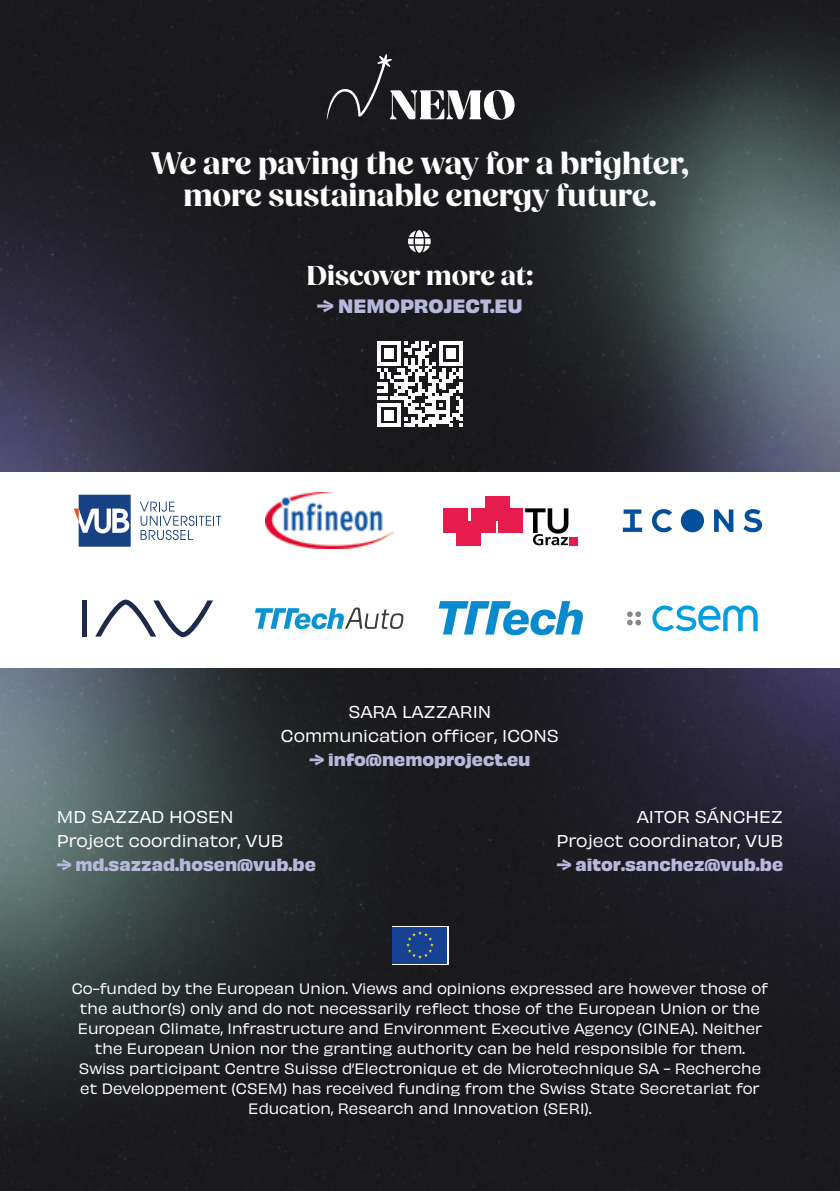
<style>
.page{position:relative;width:840px;height:1191px;background:#fff}
.page>*{position:absolute;margin:0;border:0;box-sizing:border-box;transform-origin:0 0}
.t1{font:700 32px/32px "Fields Display";color:#fff;text-align:center}
.t2{font:700 28px "Fields Display";color:#fff}
.t3{font:700 18px "Obviously";color:#b8b7dc}
.t4{font:16px/24px "Obviously";color:#fff}
.t5{font:700 16px "Obviously";color:#b8b7dc}
.t6{font:14px/20px "Obviously";color:#fff;text-align:center}
</style>
<div class="page">
<img style="left:0;top:0;width:839px;height:1191px">
<svg style="left:326px;top:54px;width:188px;height:66px;background:#424245"></svg>
<svg style="left:391px;top:925px;width:57px;height:39px"></svg>
<div style="left:392px;top:926px;width:55px;height:37px;background:#164194"></div>
<svg style="left:406px;top:931px;width:27px;height:27px"></svg>
<svg style="left:377px;top:341px;width:85px;height:86px"></svg>
<svg style="left:408px;top:230px;width:22px;height:23px"></svg>
<div style="left:0;top:472px;width:839px;height:195px;background:#fff"></div>
<svg style="left:438px;top:601px;width:144px;height:34px"></svg>
<svg style="left:652px;top:605px;width:105px;height:26px"></svg>
<svg style="left:627px;top:611px;width:13px;height:14px"></svg>
<div style="left:82px;top:600px;width:5px;height:36px;background:#1f284d"></div>
<svg style="left:95px;top:599px;width:118px;height:38px"></svg>
<svg style="left:622px;top:509px;width:139px;height:23px"></svg>
<img style="left:265px;top:493px;width:128px;height:56px">
<svg style="left:255px;top:607px;width:149px;height:22px"></svg>
<div style="left:443px;top:508px;width:25px;height:25px;background:#e61d4c"></div>
<div style="left:470px;top:508px;width:25px;height:25px;background:#e61d4c"></div>
<div style="left:497px;top:508px;width:25px;height:25px;background:#e61d4c"></div>
<div style="left:455px;top:521px;width:25px;height:24px;background:#e61d4c"></div>
<div style="left:485px;top:496px;width:25px;height:25px;background:#e61d4c"></div>
<svg style="left:525px;top:508px;width:43px;height:37px"></svg>
<div style="left:569px;top:537px;width:8px;height:8px;background:#e61d4c"></div>
<svg style="left:140px;top:501px;width:81px;height:39px"></svg>
<svg style="left:74px;top:495px;width:57px;height:51px"></svg>
<h1 class="t1" style="left:151px;top:148px;width:539px">We are paving the way for a brighter, more sustainable energy future.</h1>
<h2 class="t2" style="left:306px;top:259px;width:228px">Discover more at:</h2>
<p class="t3" style="left:317px;top:292px;width:207px">→ NEMOPROJECT.EU</p>
<p class="t4" style="left:281px;top:698px;width:279px;text-align:center">SARA LAZZARIN<br>Communication officer, ICONS</p>
<p class="t5" style="left:309px;top:747px;width:222px">→ info@nemoproject.eu</p>
<p class="t4" style="left:57px;top:803px;width:228px">MD SAZZAD HOSEN<br>Project coordinator, VUB</p>
<p class="t5" style="left:57px;top:852px;width:260px">→ md.sazzad.hosen@vub.be</p>
<p class="t4" style="left:556px;top:803px;width:228px;text-align:right">AITOR SÁNCHEZ<br>Project coordinator, VUB</p>
<p class="t5" style="left:556px;top:852px;width:228px">→ aitor.sanchez@vub.be</p>
<p class="t6" style="left:72px;top:977px;width:697px">Co-funded by the European Union. Views and opinions expressed are however those of the author(s) only and do not necessarily reflect those of the European Union or the European Climate, Infrastructure and Environment Executive Agency (CINEA). Neither the European Union nor the granting authority can be held responsible for them.<br>Swiss participant Centre Suisse d’Electronique et de Microtechnique SA - Recherche et Developpement (CSEM) has received funding from the Swiss State Secretariat for Education, Research and Innovation (SERI).</p>
</div>
